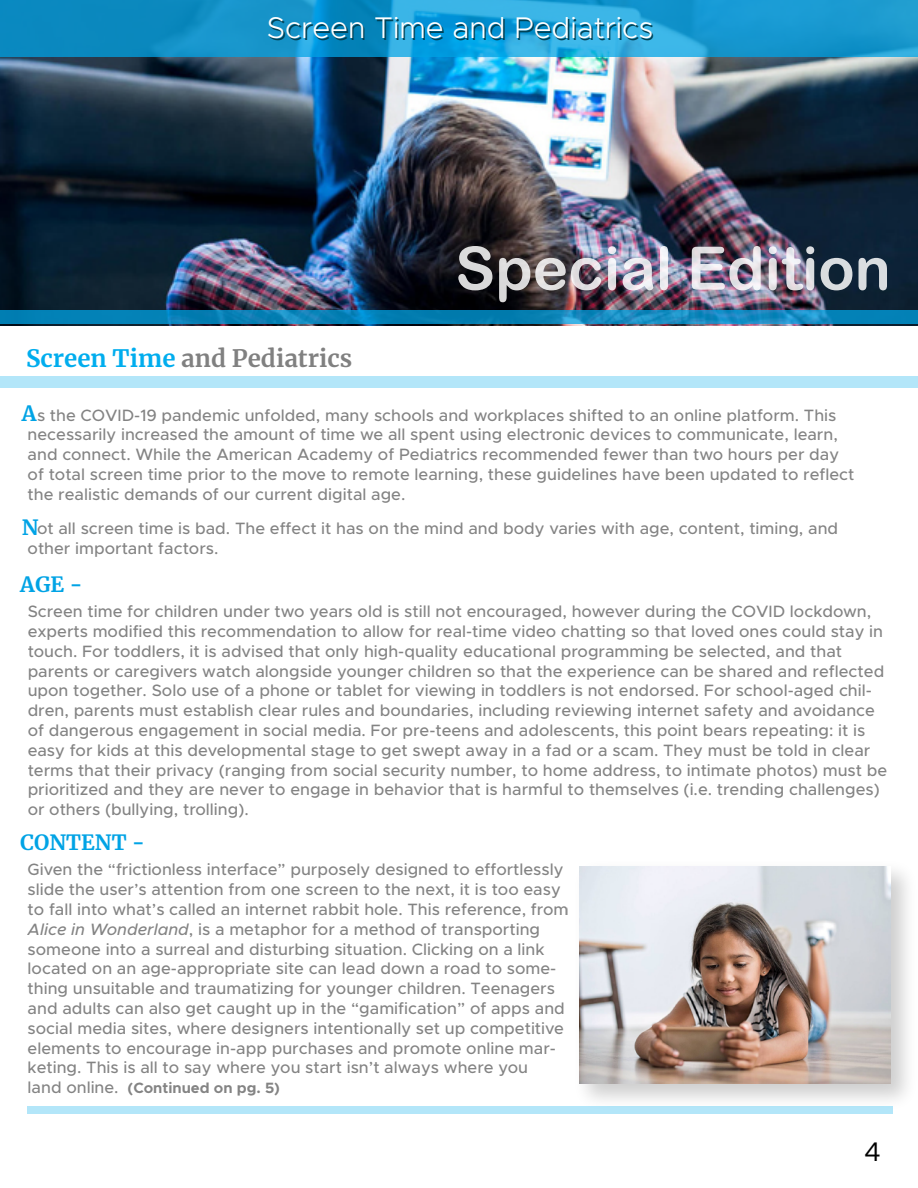
<style>
.page{position:relative;width:918px;height:1188px;background:#fff}
.page>*{position:absolute;margin:0;border:0;box-sizing:border-box;transform-origin:0 0}
.t1{font:60px "Arial Rounded MT Bold";color:#fff}
.t2{font:300 30px "Metropolis";color:#fff}
.t3{font:27px "Metropolis";color:#000}
.t4{font:700 24px "Merriweather";color:rgb(0 0 0/.5)}
.t5{font:700 21px "Merriweather";color:#00a3e5}
.t6{font:500 16.5px/19.8px "Metropolis";color:rgb(0 0 0/.7)}
.t7{font:700 15px "Metropolis";color:rgb(0 0 0/.7)}
.s1{color:#00adee}
.s2{font-style:italic}
.s3{font-weight:500;font-size:16.5px}
</style>
<div class="page">
<img style="left:0;top:57px;width:918px;height:268px">
<svg style="left:0;top:0;width:918px;height:57px;background:#1798cf"></svg>
<svg style="left:0;top:310px;width:918px;height:14px;background:#0b84b9"></svg>
<img style="left:568px;top:866px;width:340px;height:248px">
<img style="left:580px;top:866px;width:311px;height:218px">
<div style="left:0;top:376px;width:918px;height:12px;background:#b3e6f9"></div>
<div style="left:27px;top:1107px;width:865px;height:7px;background:#b3e6f9"></div>
<h2 class="t2" style="left:267px;top:10px;width:388px">Screen Time and Pediatrics</h2>
<h3 class="t4" style="left:26px;top:342px;width:328px"><span class="s1">Screen Time</span> and Pediatrics</h3>
<h1 class="t1" style="left:455px;top:233px;width:437px">Special Edition</h1>
<p class="t5" style="left:22px;top:399px;width:16px">A</p>
<p class="t6" style="left:28px;top:405px;width:828px;text-indent:9px">s the COVID-19 pandemic unfolded, many schools and workplaces shifted to an online platform. This necessarily increased the amount of time we all spent using electronic devices to communicate, learn, and connect. While the American Academy of Pediatrics recommended fewer than two hours per day of total screen time prior to the move to remote learning, these guidelines have been updated to reflect the realistic demands of our current digital age.</p>
<p class="t6" style="left:28px;top:518px;width:812px;text-indent:9px">ot all screen time is bad. The effect it has on the mind and body varies with age, content, timing, and other important factors.</p>
<p class="t5" style="left:22px;top:513px;width:18px">N</p>
<p class="t5" style="left:20px;top:570px;width:64px">AGE -</p>
<p class="t6" style="left:28px;top:602px;width:861px">Screen time for children under two years old is still not encouraged, however during the COVID lockdown, experts modified this recommendation to allow for real-time video chatting so that loved ones could stay in touch. For toddlers, it is advised that only high-quality educational programming be selected, and that parents or caregivers watch alongside younger children so that the experience can be shared and reflected upon together. Solo use of a phone or tablet for viewing in toddlers is not endorsed. For school-aged chil&shy;dren, parents must establish clear rules and boundaries, including reviewing internet safety and avoidance of dangerous engagement in social media. For pre-teens and adolescents, this point bears repeating: it is easy for kids at this developmental stage to get swept away in a fad or a scam. They must be told in clear terms that their privacy (ranging from social security number, to home address, to intimate photos) must be prioritized and they are never to engage in behavior that is harmful to themselves (i.e. trending challenges) or others (bullying, trolling).</p>
<p class="t5" style="left:20px;top:828px;width:126px">CONTENT -</p>
<p class="t6" style="left:28px;top:860px;width:542px">Given the “frictionless interface” purposely designed to effortlessly slide the user’s attention from one screen to the next, it is too easy to fall into what’s called an internet rabbit hole. This reference, from <span class="s2">Alice in Wonderland</span>, is a metaphor for a method of transporting someone into a surreal and disturbing situation. Clicking on a link located on an age-appropriate site can lead down a road to some&shy;thing unsuitable and traumatizing for younger children. Teenagers and adults can also get caught up in the “gamification” of apps and social media sites, where designers intentionally set up competitive elements to encourage in-app purchases and promote online mar&shy;keting. This is all to say where you start isn’t always where you</p>
<p class="t7" style="left:28px;top:1079px;width:254px"><span class="s3">land online.</span> (Continued on pg. 5)</p>
<h3 class="t3" style="left:864px;top:1135px;width:18px">4</h3>
</div>
